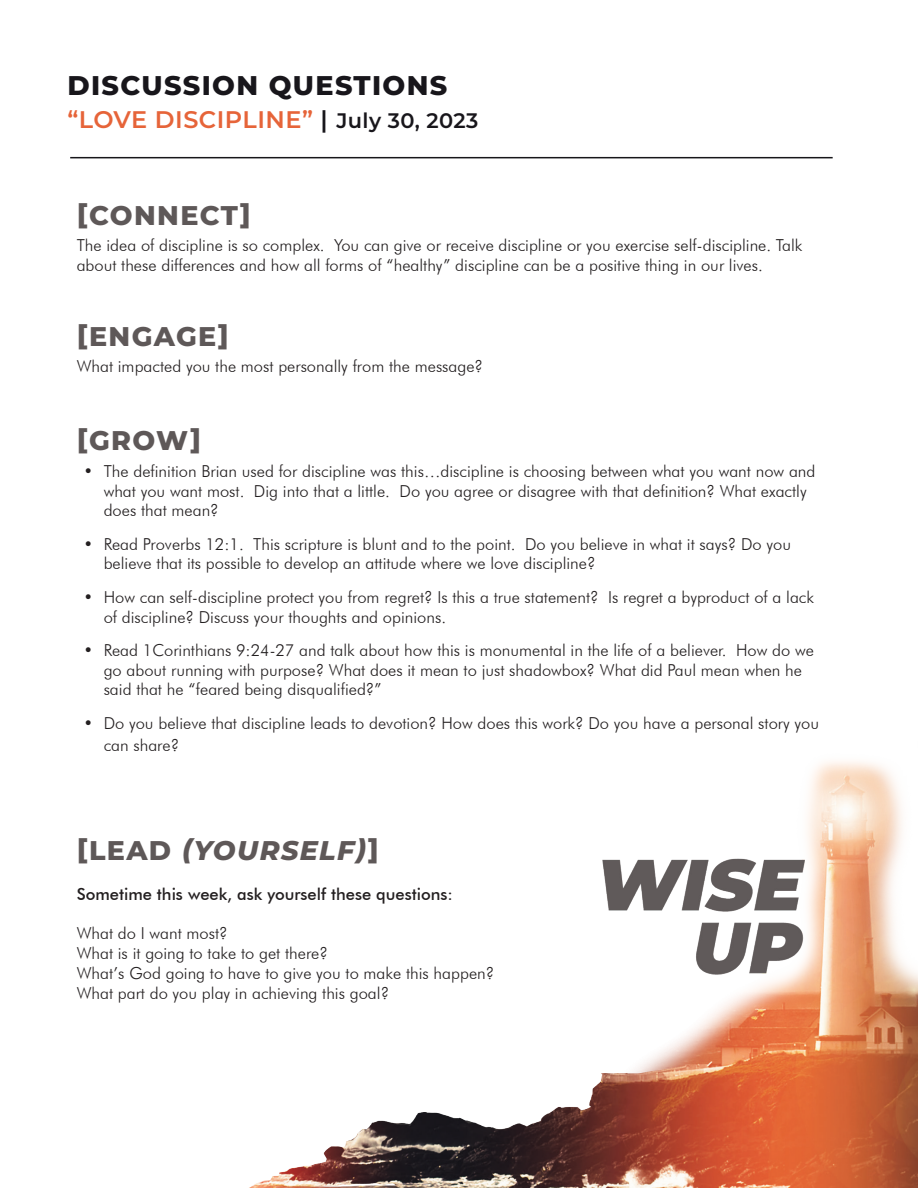
<style>
.page{position:relative;width:918px;height:1188px;background:#fff}
.page>*{position:absolute;margin:0;border:0;box-sizing:border-box;transform-origin:0 0}
.t1{font:800 27px "Montserrat";letter-spacing:.05em;color:#5e5858}
.t2{font:800 27px "Montserrat";letter-spacing:.05em;color:#18161b}
.t3{font:italic 800 27px "Montserrat";letter-spacing:.05em;color:#5e5858}
.t4{font:600 24px "Montserrat";letter-spacing:.02em;color:#e66439}
.t5{font:300 16.5px/19.8px "Futura BT";color:#231f20}
.t6{font:500 16.5px "Futura BT";color:#231f20}
.s1{color:#18161b}
.s2{font-size:21px;color:#18161b}
.s3{font-style:normal}
</style>
<div class="page">
<img style="left:249px;top:761px;width:669px;height:427px">
<hr style="left:70px;top:157px;width:763px;height:1px;background:#17161a">
<p class="t2" style="left:68px;top:66px;width:381px">DISCUSSION QUESTIONS</p>
<p class="t4" style="left:68px;top:102px;width:412px">“LOVE DISCIPLINE” <span class="s1">|</span> <span class="s2">July 30, 2023</span></p>
<p class="t1" style="left:77px;top:195px;width:176px">[CONNECT]</p>
<p class="t5" style="left:77px;top:236px;width:727px">The idea of discipline is so complex. You can give or receive discipline or you exercise self-discipline. Talk about these differences and how all forms of “healthy” discipline can be a positive thing in our lives.</p>
<p class="t1" style="left:77px;top:316px;width:154px">[ENGAGE]</p>
<p class="t5" style="left:77px;top:356px;width:408px">What impacted you the most personally from the message?</p>
<p class="t1" style="left:77px;top:421px;width:126px">[GROW]</p>
<p class="t5" style="left:104px;top:461px;width:713px;text-indent:-20px">• The definition Brian used for discipline was this…discipline is choosing between what you want now and what you want most. Dig into that a little. Do you agree or disagree with that definition? What exactly does that mean?</p>
<p class="t5" style="left:104px;top:534px;width:689px;text-indent:-20px">• Read Proverbs 12:1. This scripture is blunt and to the point. Do you believe in what it says? Do you believe that its possible to develop an attitude where we love discipline?</p>
<p class="t5" style="left:104px;top:587px;width:712px;text-indent:-20px">• How can self-discipline protect you from regret? Is this a true statement? Is regret a byproduct of a lack of discipline? Discuss your thoughts and opinions.</p>
<p class="t5" style="left:104px;top:640px;width:712px;text-indent:-20px">• Read 1Corinthians 9:24-27 and talk about how this is monumental in the life of a believer. How do we go about running with purpose? What does it mean to just shadowbox? What did Paul mean when he said that he “feared being disqualified?”</p>
<p class="t5" style="left:104px;top:711px;width:717px;line-height:22.5px;text-indent:-20px">• Do you believe that discipline leads to devotion? How does this work? Do you have a personal story you can share?</p>
<p class="t3" style="left:77px;top:830px;width:304px"><span class="s3">[LEAD</span> (YOURSELF)<span class="s3">]</span></p>
<p class="t6" style="left:77px;top:884px;width:378px">Sometime this week, ask yourself these questions:</p>
<p class="t5" style="left:77px;top:923px;width:152px">What do I want most?</p>
<p class="t5" style="left:77px;top:943px;width:253px">What is it going to take to get there?</p>
<p class="t5" style="left:77px;top:963px;width:419px">What’s God going to have to give you to make this happen?</p>
<p class="t5" style="left:77px;top:983px;width:314px">What part do you play in achieving this goal?</p>
</div>
